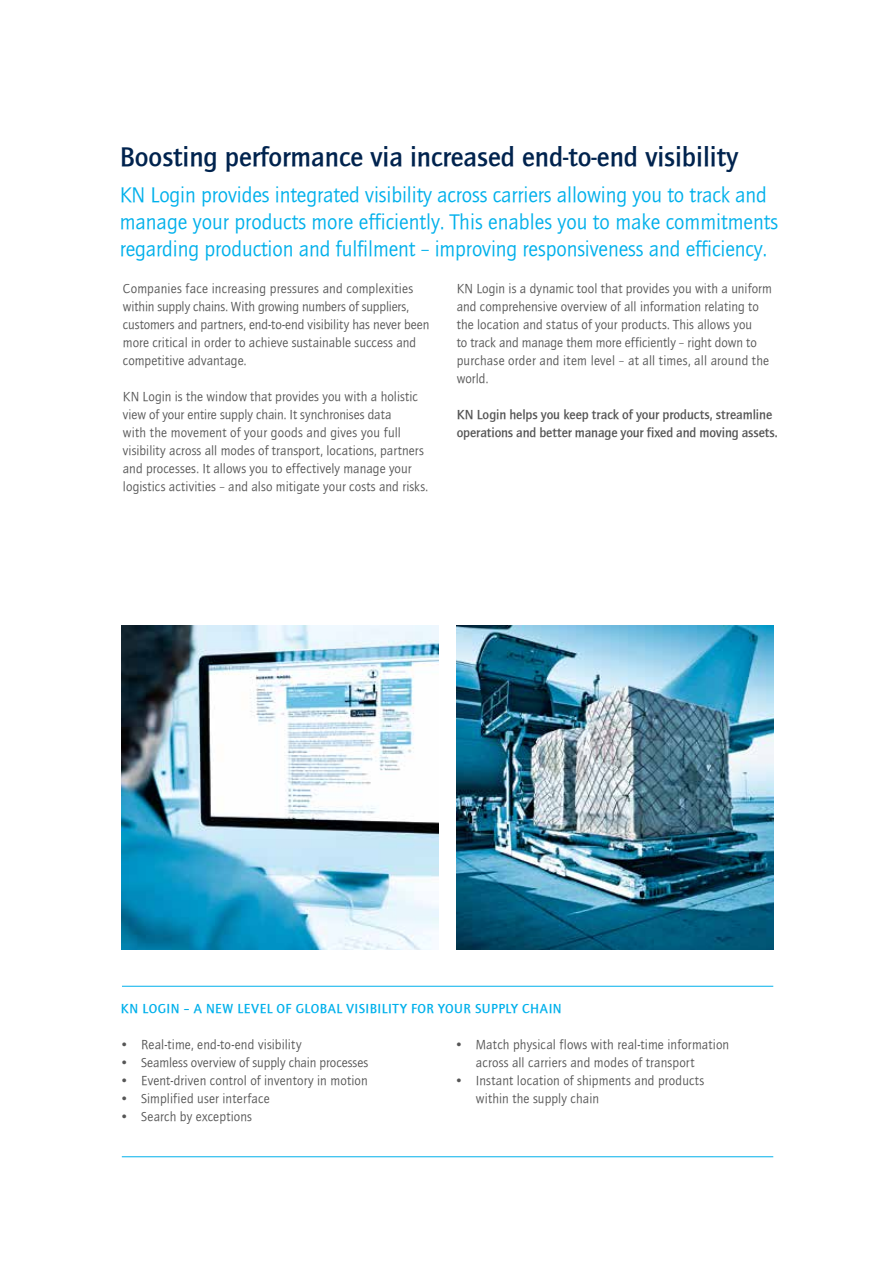
<style>
.page{position:relative;width:893px;height:1263px;background:#fff}
.page>*{position:absolute;margin:0;border:0;box-sizing:border-box;transform-origin:0 0}
.t1{font:27.75px "Quay Itc T Bold";color:#00234e}
.t2{font:21.75px/27px "Quay Itc T Book";letter-spacing:-.005em;color:#00b0eb}
.t3{font:13.5px/18px "Quay Itc T Book";letter-spacing:.005em;color:#565656}
.t4{font:13.5px/18px "Quay Itc T Bold";letter-spacing:-.005em;color:#565656}
.t5{font:13.5px "Quay Itc T Bold";letter-spacing:.035em;color:#00b0eb}
</style>
<div class="page">
<hr style="left:122px;top:1156px;width:651px;height:1px;background:#00b0eb">
<hr style="left:122px;top:986px;width:651px;height:1px;background:#00b0eb">
<img style="left:122px;top:625px;width:317px;height:325px">
<img style="left:457px;top:625px;width:316px;height:325px">
<h1 class="t1" style="left:120px;top:141px;width:620px">Boosting performance via increased end-to-end visibility</h1>
<p class="t2" style="left:120px;top:181px;width:660px">KN Login provides integrated visibility across carriers allowing you to track and manage your products more efficiently. This enables you to make commitments regarding production and fulfilment – improving responsiveness and efficiency.</p>
<p class="t3" style="left:123px;top:279px;width:308px">Companies face increasing pressures and complexities within supply chains. With growing numbers of suppliers, customers and partners, end-to-end visibility has never been more critical in order to achieve sustainable success and competitive advantage.</p>
<p class="t3" style="left:123px;top:387px;width:307px">KN Login is the window that provides you with a holistic view of your entire supply chain. It synchronises data<br>with the movement of your goods and gives you full visibility across all modes of transport, locations, partners and processes. It allows you to effectively manage your logistics activities – and also mitigate your costs and risks.</p>
<p class="t3" style="left:457px;top:279px;width:317px">KN Login is a dynamic tool that provides you with a uniform and comprehensive overview of all information relating to the location and status of your products. This allows you<br>to track and manage them more efficiently – right down to purchase order and item level – at all times, all around the world.</p>
<p class="t4" style="left:457px;top:405px;width:323px">KN Login helps you keep track of your products, streamline operations and better manage your fixed and moving assets.</p>
<p class="t5" style="left:121px;top:1000px;width:442px">KN LOGIN – A NEW LEVEL OF GLOBAL VISIBILITY FOR YOUR SUPPLY CHAIN</p>
<p class="t3" style="left:476px;top:1035px;width:255px;text-indent:-21px">• Match physical flows with real-time information across all carriers and modes of transport</p>
<p class="t3" style="left:476px;top:1071px;width:230px;text-indent:-21px">• Instant location of shipments and products within the supply chain</p>
<p class="t3" style="left:120px;top:1035px;width:183px">• Real-time, end-to-end visibility</p>
<p class="t3" style="left:120px;top:1053px;width:250px">• Seamless overview of supply chain processes</p>
<p class="t3" style="left:120px;top:1071px;width:249px">• Event-driven control of inventory in motion</p>
<p class="t3" style="left:120px;top:1089px;width:151px">• Simplified user interface</p>
<p class="t3" style="left:120px;top:1107px;width:134px">• Search by exceptions</p>
</div>
